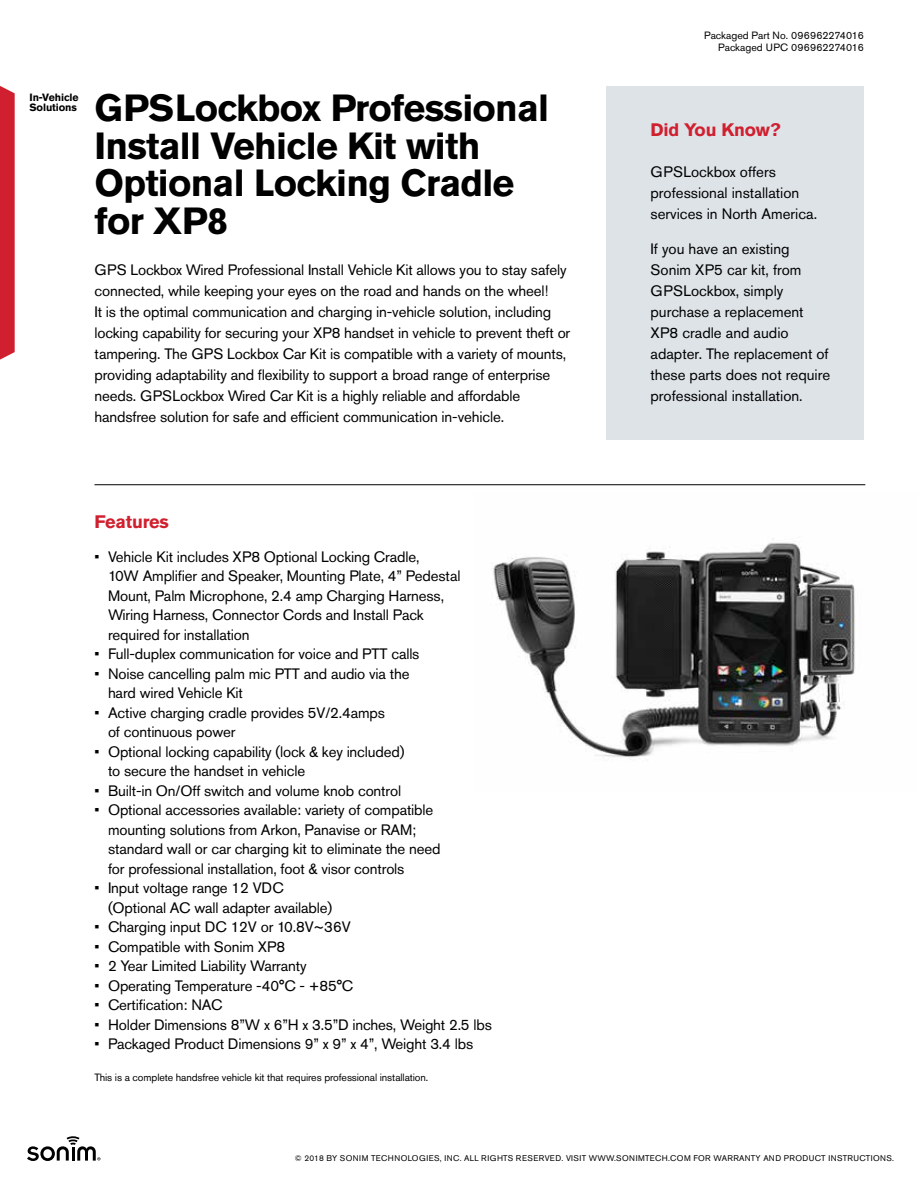
<style>
.page{position:relative;width:918px;height:1188px;background:#fff}
.page>*{position:absolute;margin:0;border:0;box-sizing:border-box;transform-origin:0 0}
.t1{font:700 37.5px/37.5px "Akzidenz Grotesk Pro";letter-spacing:-.02em;color:#000}
.t2{font:700 18px "Akzidenz Grotesk Pro";letter-spacing:-.01em;color:#d0202f}
.t3{font:15px/21px "Akzidenz Grotesk Pro";letter-spacing:-.01em;color:#000}
.t4{font:10.5px/12px "Akzidenz Grotesk Pro";letter-spacing:-.01em;color:#000;text-align:right}
.t5{font:700 10.5px/10.5px "Akzidenz Grotesk Pro";letter-spacing:-.01em;color:#000}
.t6{font:8.25px "Akzidenz Grotesk Pro";letter-spacing:.05em;color:#000}
</style>
<div class="page">
<img style="left:493px;top:542px;width:363px;height:216px">
<svg style="left:0;top:86px;width:15px;height:274px;background:#d22a39"></svg>
<svg style="left:27px;top:1136px;width:73px;height:25px"></svg>
<div style="left:606px;top:86px;width:258px;height:354px;background:#dee3e8"></div>
<hr style="left:94px;top:484px;width:771px;height:1px;background:#000">
<p class="t5" style="left:30px;top:92px;width:51px">In-Vehicle<br>Solutions</p>
<h1 class="t1" style="left:94px;top:89px;width:456px">GPSLockbox Professional<br>Install Vehicle Kit with<br>Optional Locking Cradle for XP8</h1>
<p class="t3" style="left:94px;top:259px;width:477px">GPS Lockbox Wired Professional Install Vehicle Kit allows you to stay safely connected, while keeping your eyes on the road and hands on the wheel!<br>It is the optimal communication and charging in-vehicle solution, including locking capability for securing your XP8 handset in vehicle to prevent theft or tampering. The GPS Lockbox Car Kit is compatible with a variety of mounts, providing adaptability and flexibility to support a broad range of enterprise needs. GPSLockbox Wired Car Kit is a highly reliable and affordable handsfree solution for safe and efficient communication in-vehicle.</p>
<p class="t4" style="left:704px;top:30px;width:161px">Packaged Part No. 096962274016<br>Packaged UPC 096962274016</p>
<p class="t2" style="left:651px;top:118px;width:132px">Did You Know?</p>
<p class="t3" style="left:651px;top:161px;width:168px">GPSLockbox offers professional installation services in North America.</p>
<p class="t3" style="left:651px;top:238px;width:181px">If you have an existing<br>Sonim XP5 car kit, from<br>GPSLockbox, simply purchase a replacement<br>XP8 cradle and audio adapter. The replacement of these parts does not require professional installation.</p>
<p class="t2" style="left:94px;top:510px;width:76px">Features</p>
<p class="t3" style="left:108px;top:547px;width:354px;line-height:19.5px;text-indent:-14px">• Vehicle Kit includes XP8 Optional Locking Cradle,<br>10W Amplifier and Speaker, Mounting Plate, 4” Pedestal Mount, Palm Microphone, 2.4 amp Charging Harness, Wiring Harness, Connector Cords and Install Pack required for installation</p>
<p class="t3" style="left:94px;top:643px;width:327px">• Full-duplex communication for voice and PTT calls</p>
<p class="t3" style="left:108px;top:664px;width:303px;line-height:19.5px;text-indent:-14px">• Noise cancelling palm mic PTT and audio via the hard wired Vehicle Kit</p>
<p class="t3" style="left:108px;top:703px;width:278px;line-height:19.5px;text-indent:-14px">• Active charging cradle provides 5V/2.4amps of continuous power</p>
<p class="t3" style="left:108px;top:742px;width:298px;line-height:19.5px;text-indent:-14px">• Optional locking capability (lock &amp; key included) to secure the handset in vehicle</p>
<p class="t3" style="left:94px;top:780px;width:308px">• Built-in On/Off switch and volume knob control</p>
<p class="t3" style="left:108px;top:800px;width:334px;line-height:19.5px;text-indent:-14px">• Optional accessories available: variety of compatible mounting solutions from Arkon, Panavise or RAM; standard wall or car charging kit to eliminate the need for professional installation, foot &amp; visor controls</p>
<p class="t3" style="left:108px;top:878px;width:226px;line-height:19.5px;text-indent:-14px">• Input voltage range 12 VDC (Optional AC wall adapter available)</p>
<p class="t3" style="left:94px;top:916px;width:258px">• Charging input DC 12V or 10.8V~36V</p>
<p class="t3" style="left:94px;top:936px;width:192px">• Compatible with Sonim XP8</p>
<p class="t3" style="left:94px;top:955px;width:214px">• 2 Year Limited Liability Warranty</p>
<p class="t3" style="left:94px;top:975px;width:260px">• Operating Temperature -40°C - +85°C</p>
<p class="t3" style="left:94px;top:994px;width:130px">• Certification: NAC</p>
<p class="t3" style="left:94px;top:1014px;width:399px">• Holder Dimensions 8”W x 6”H x 3.5”D inches, Weight 2.5 lbs</p>
<p class="t3" style="left:94px;top:1033px;width:380px">• Packaged Product Dimensions 9” x 9” x 4”, Weight 3.4 lbs</p>
<p class="t4" style="left:94px;top:1071px;width:335px">This is a complete handsfree vehicle kit that requires professional installation.</p>
<p class="t6" style="left:295px;top:1153px;width:601px">© 2018 BY SONIM TECHNOLOGIES, INC. ALL RIGHTS RESERVED. VISIT WWW.SONIMTECH.COM FOR WARRANTY AND PRODUCT INSTRUCTIONS.</p>
</div>
